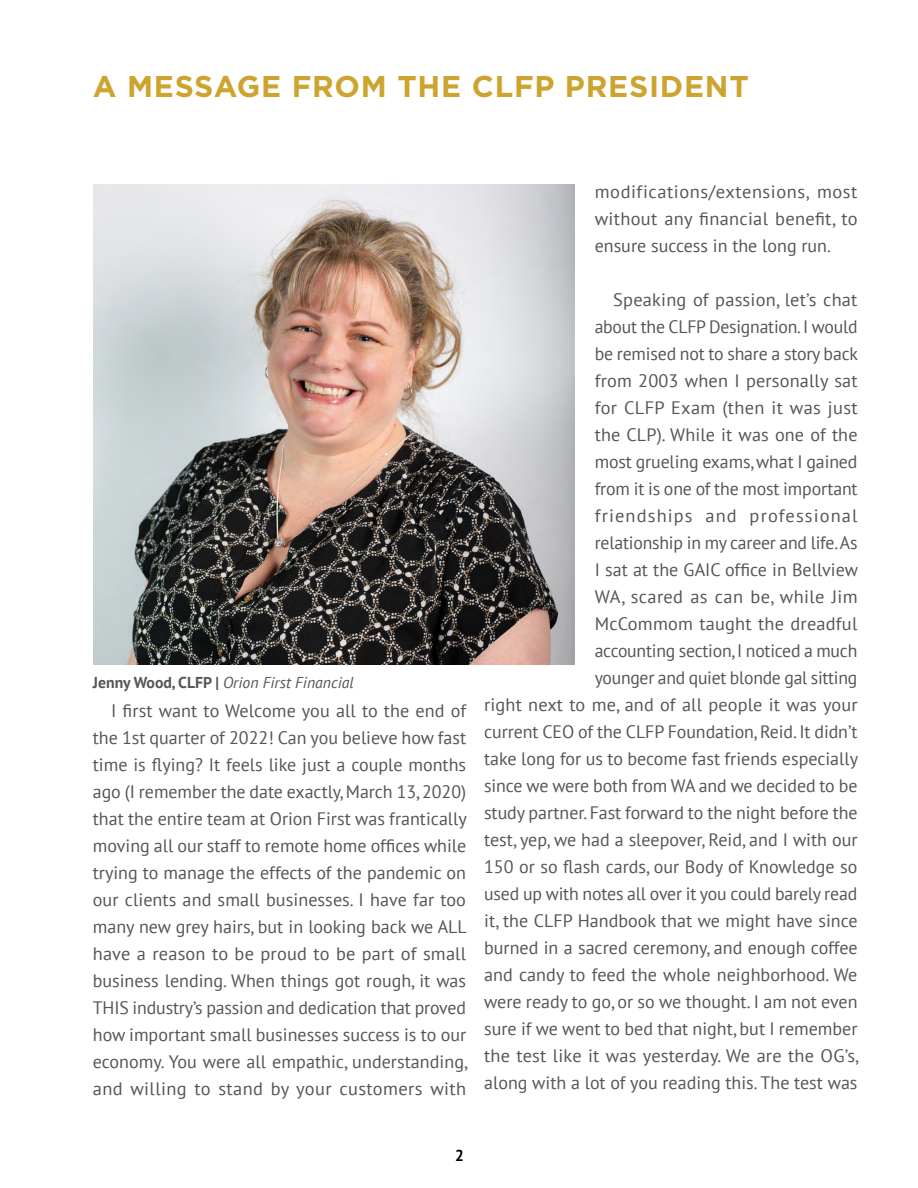
<style>
.page{position:relative;width:918px;height:1188px;background:#fff}
.page>*{position:absolute;margin:0;border:0;box-sizing:border-box;transform-origin:0 0}
.t1{font:700 30px "Gotham";letter-spacing:.025em;color:#cea430}
.t2{font:18px/27px "PT Sans";color:#555;text-align:justify}
.t3{font:italic 15.75px "PT Sans";color:#555}
.t4{font:700 15.75px "PT Sans";color:#000}
.s1{font-weight:700;font-style:normal}
</style>
<div class="page">
<img style="left:94px;top:184px;width:481px;height:481px">
<h1 class="t1" style="left:93px;top:69px;width:657px">A MESSAGE FROM THE CLFP PRESIDENT</h1>
<p class="t3" style="left:93px;top:672px;width:262px"><span class="s1">Jenny Wood, CLFP |</span> Orion First Financial</p>
<p class="t2" style="left:93px;top:697px;width:376px;text-indent:18px">I first want to Welcome you all to the end of the 1st quarter of 2022! Can you believe how fast time is flying? It feels like just a couple months ago (I remember the date exactly, March 13, 2020) that the entire team at Orion First was frantically moving all our staff to remote home offices while trying to manage the effects of the pandemic on our clients and small businesses. I have far too many new grey hairs, but in looking back we ALL have a reason to be proud to be part of small business lending. When things got rough, it was THIS industry’s passion and dedication that proved how important small businesses success is to our economy. You were all empathic, understanding, and willing to stand by your customers with</p>
<p class="t2" style="left:595px;top:177px;width:264px">modifications/extensions, most without any financial benefit, to ensure success in the long run.</p>
<p class="t2" style="left:484px;top:285px;width:376px;text-align:right">Speaking of passion, let’s chat<br>about the CLFP Designation. I would<br>be remised not to share a story back<br>from 2003 when I personally sat<br>for CLFP Exam (then it was just<br>the CLP). While it was one of the<br>most grueling exams, what I gained<br>from it is one of the most important<br>friendships and professional<br>relationship in my career and life. As<br>I sat at the GAIC office in Bellview<br>WA, scared as can be, while Jim<br>McCommom taught the dreadful<br>accounting section, I noticed a much<br>younger and quiet blonde gal sitting<br>right next to me, and of all people it was your current CEO of the CLFP Foundation, Reid. It didn’t take long for us to become fast friends especially since we were both from WA and we decided to be study partner. Fast forward to the night before the test, yep, we had a sleepover, Reid, and I with our 150 or so flash cards, our Body of Knowledge so used up with notes all over it you could barely read it, the CLFP Handbook that we might have since burned in a sacred ceremony, and enough coffee and candy to feed the whole neighborhood. We were ready to go, or so we thought. I am not even sure if we went to bed that night, but I remember the test like it was yesterday. We are the OG’s, along with a lot of you reading this. The test was</p>
<p class="t4" style="left:455px;top:1145px;width:10px">2</p>
</div>
